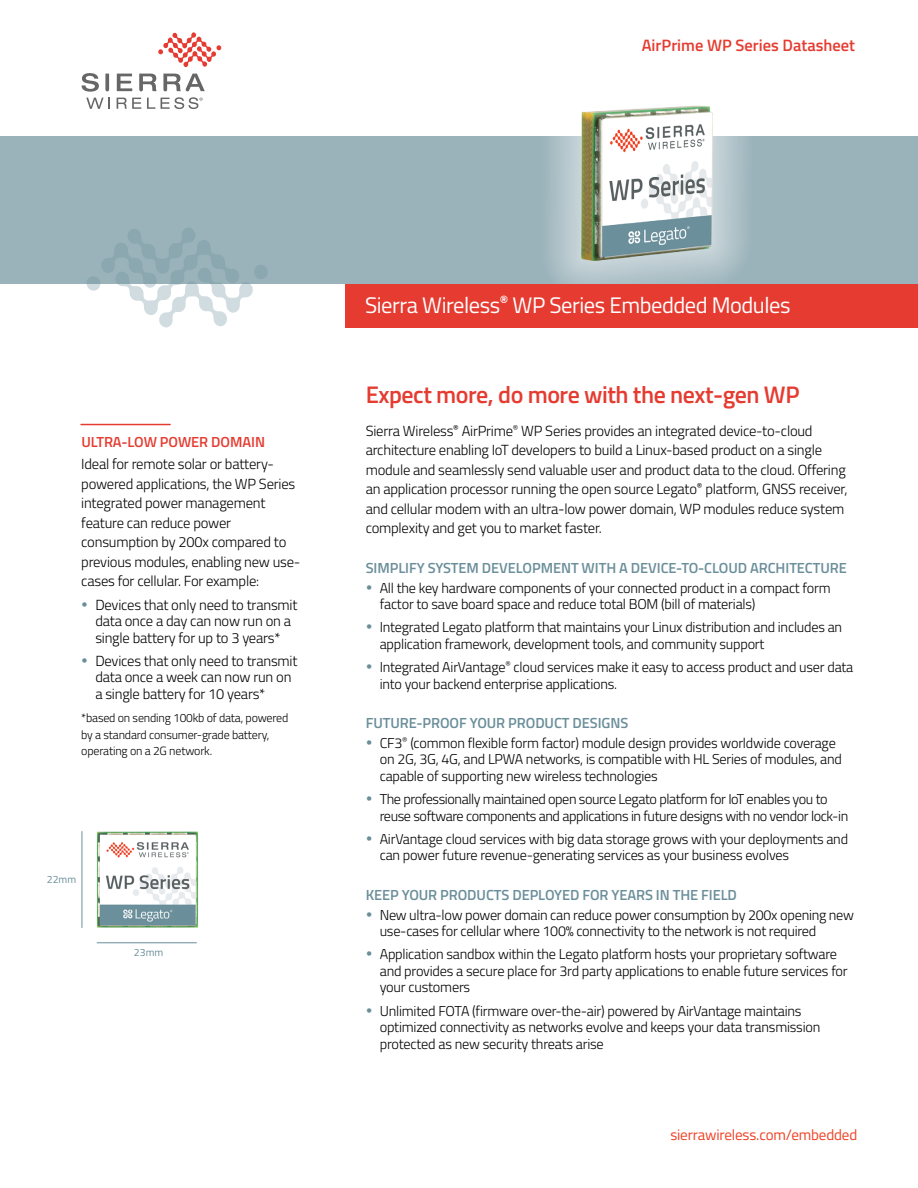
<style>
.page{position:relative;width:918px;height:1188px;background:#fff}
.page>*{position:absolute;margin:0;border:0;box-sizing:border-box;transform-origin:0 0}
.t1{font:600 24px "Titillium Web";letter-spacing:-.02em;color:#e53b30}
.t2{font:22.5px "Titillium Web";letter-spacing:-.02em;color:#fff}
.t3{font:600 16.5px "Titillium Web";color:#e53b30}
.t4{font:600 16.5px "Titillium Web";letter-spacing:-.01em;color:#fff}
.t5{font:15px "Titillium Web";letter-spacing:-.01em;color:#f04024}
.t6{font:300 14.7px/19.5px "Titillium Web";letter-spacing:-.015em;color:#000}
.t7{font:600 14.7px "Titillium Web";letter-spacing:-.005em;color:#6a8e9a}
.t8{font:600 14.7px "Titillium Web";letter-spacing:-.005em;color:#e53b30}
.t9{font:300 14.4px/16.5px "Titillium Web";letter-spacing:-.015em;color:#000}
.t10{font:300 14.25px/16.5px "Titillium Web";letter-spacing:-.015em;color:#000}
.t11{font:300 12px/16.5px "Titillium Web";letter-spacing:-.015em;color:#000}
.t12{font:10.5px "Titillium Web";color:#6b8f9b}
.s1{color:#6a8e9a}
</style>
<div class="page">
<img style="left:81px;top:831px;width:118px;height:97px">
<hr style="left:97px;top:943px;width:100px;height:1px;background:#6b8f9b">
<hr style="left:82px;top:831px;width:1px;height:97px;background:#6b8f9b">
<hr style="left:81px;top:424px;width:89px;height:1px;background:#e53b30">
<div style="left:0;top:137px;width:918px;height:147px;background:#9ab2ba"></div>
<div style="left:540px;top:65px;width:213px;height:236px;background:#fff;opacity:.7"></div>
<img style="left:542px;top:76px;width:176px;height:208px">
<svg style="left:86px;top:228px;width:182px;height:100px"></svg>
<div style="left:346px;top:284px;width:572px;height:43px;background:#e53b30"></div>
<svg style="left:86px;top:98px;width:24px;height:11px"></svg>
<svg style="left:117px;top:98px;width:24px;height:11px"></svg>
<svg style="left:147px;top:98px;width:8px;height:11px"></svg>
<svg style="left:82px;top:73px;width:17px;height:19px"></svg>
<svg style="left:105px;top:74px;width:4px;height:17px"></svg>
<svg style="left:117px;top:74px;width:15px;height:17px"></svg>
<svg style="left:163px;top:74px;width:42px;height:17px"></svg>
<svg style="left:139px;top:74px;width:18px;height:17px"></svg>
<svg style="left:158px;top:32px;width:63px;height:35px"></svg>
<svg style="left:161px;top:97px;width:42px;height:12px"></svg>
<p class="t3" style="left:642px;top:33px;width:215px">AirPrime WP Series Datasheet</p>
<p class="t8" style="left:81px;top:431px;width:185px">ULTRA-LOW POWER DOMAIN</p>
<p class="t6" style="left:81px;top:454px;width:221px">Ideal for remote solar or battery&shy;powered applications, the WP Series integrated power management feature can reduce power consumption by 200x compared to previous modules, enabling new use&shy;cases for cellular. For example:</p>
<p class="t6" style="left:81px;top:595px;width:218px;line-height:16.5px;text-align:center"><span class="s1">•</span> Devices that only need to transmit data once a day can now run on a single battery for up to 3 years*</p>
<p class="t6" style="left:95px;top:652px;width:204px;line-height:16.5px;text-indent:-14px"><span class="s1">•</span> Devices that only need to transmit data once a week can now run on a single battery for 10 years*</p>
<p class="t11" style="left:81px;top:709px;width:209px">*based on sending 100kb of data, powered by a standard consumer-grade battery, operating on a 2G network.</p>
<p class="t12" style="left:47px;top:871px;width:31px">22mm</p>
<p class="t12" style="left:134px;top:945px;width:31px">23mm</p>
<h2 class="t2" style="left:365px;top:288px;width:427px">Sierra Wireless<sup>®</sup> WP Series Embedded Modules</h2>
<p class="t4" style="left:602px;top:295px;width:233px">EMBEDDED MODULES HL SERIES</p>
<h1 class="t1" style="left:366px;top:376px;width:435px">Expect more, do more with the next-gen WP</h1>
<p class="t6" style="left:366px;top:420px;width:483px">Sierra Wireless<sup>®</sup> AirPrime<sup>®</sup> WP Series provides an integrated device-to-cloud architecture enabling IoT developers to build a Linux-based product on a single module and seamlessly send valuable user and product data to the cloud. Offering an application processor running the open source Legato<sup>®</sup> platform, GNSS receiver, and cellular modem with an ultra-low power domain, WP modules reduce system complexity and get you to market faster.</p>
<p class="t7" style="left:366px;top:557px;width:483px">SIMPLIFY SYSTEM DEVELOPMENT WITH A DEVICE-TO-CLOUD ARCHITECTURE</p>
<p class="t10" style="left:380px;top:579px;width:452px;text-indent:-14px"><span class="s1">•</span> All the key hardware components of your connected product in a compact form factor to save board space and reduce total BOM (bill of materials)</p>
<p class="t10" style="left:380px;top:618px;width:464px;text-indent:-14px"><span class="s1">•</span> Integrated Legato platform that maintains your Linux distribution and includes an application framework, development tools, and community support</p>
<p class="t10" style="left:380px;top:658px;width:475px;text-indent:-14px"><span class="s1">•</span> Integrated AirVantage<sup>®</sup> cloud services make it easy to access product and user data into your backend enterprise applications.</p>
<p class="t7" style="left:366px;top:712px;width:264px">FUTURE-PROOF YOUR PRODUCT DESIGNS</p>
<p class="t10" style="left:380px;top:734px;width:464px;text-indent:-14px"><span class="s1">•</span> CF3<sup>®</sup> (common flexible form factor) module design provides worldwide coverage on 2G, 3G, 4G, and LPWA networks, is compatible with HL Series of modules, and capable of supporting new wireless technologies</p>
<p class="t10" style="left:380px;top:790px;width:470px;text-indent:-14px"><span class="s1">•</span> The professionally maintained open source Legato platform for IoT enables you to reuse software components and applications in future designs with no vendor lock-in</p>
<p class="t10" style="left:380px;top:830px;width:470px;text-indent:-14px"><span class="s1">•</span> AirVantage cloud services with big data storage grows with your deployments and can power future revenue-generating services as your business evolves</p>
<p class="t7" style="left:366px;top:884px;width:373px">KEEP YOUR PRODUCTS DEPLOYED FOR YEARS IN THE FIELD</p>
<p class="t9" style="left:380px;top:906px;width:476px;text-indent:-14px"><span class="s1">•</span> New ultra-low power domain can reduce power consumption by 200x opening new use-cases for cellular where 100% connectivity to the network is not required</p>
<p class="t9" style="left:380px;top:945px;width:470px;text-indent:-14px"><span class="s1">•</span> Application sandbox within the Legato platform hosts your proprietary software and provides a secure place for 3rd party applications to enable future services for your customers</p>
<p class="t9" style="left:380px;top:1002px;width:442px;text-indent:-14px"><span class="s1">•</span> Unlimited FOTA (firmware over-the-air) powered by AirVantage maintains optimized connectivity as networks evolve and keeps your data transmission protected as new security threats arise</p>
<p class="t5" style="left:670px;top:1123px;width:188px">sierrawireless.com/embedded</p>
</div>
